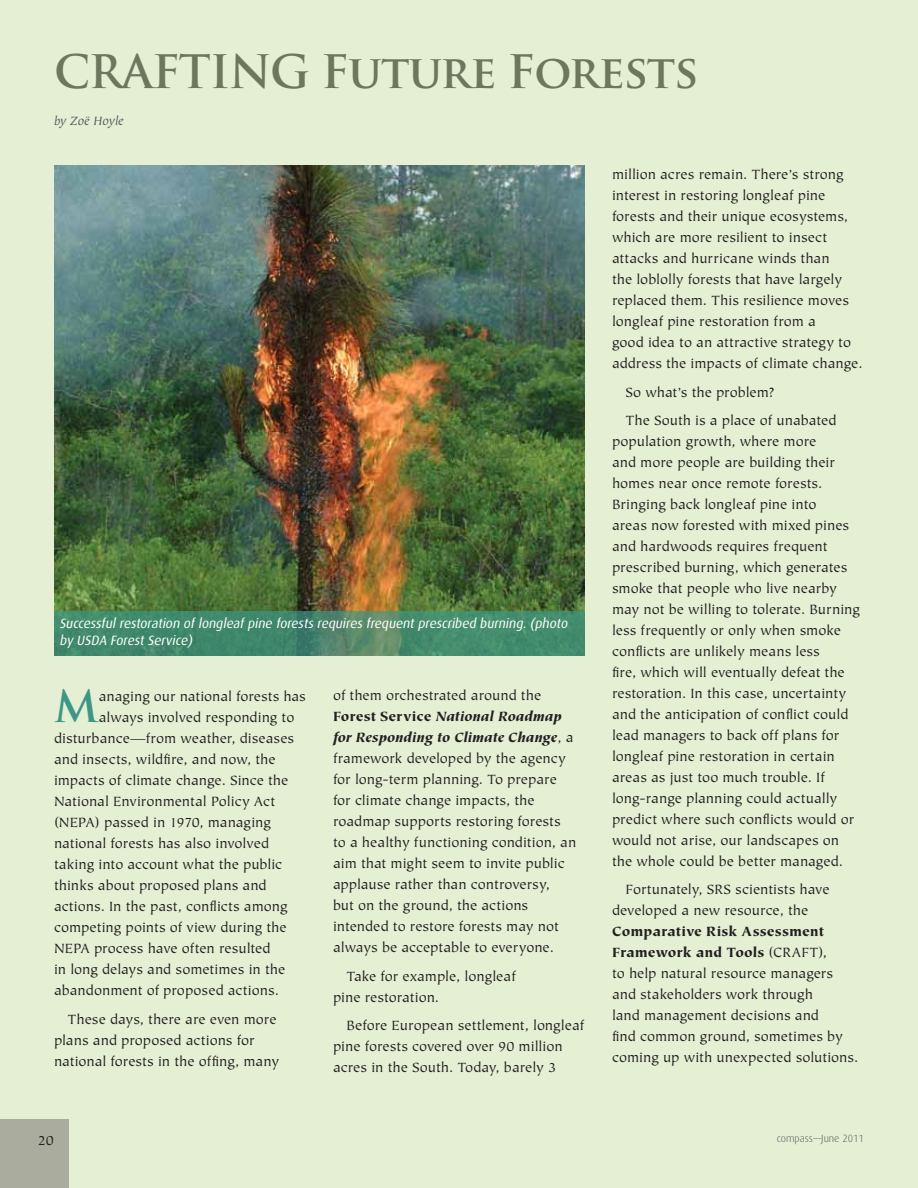
<style>
.page{position:relative;width:918px;height:1188px;background:#e4efd4}
.page>*{position:absolute;margin:0;border:0;box-sizing:border-box;transform-origin:0 0}
.t1{font:700 45px "Trajan Pro";letter-spacing:-.025em;color:#6c775d}
.t2{font:700 42.9px "Trajan Pro";color:#3e9786}
.t3{font:15px/21px "Tiepolo Std";color:#231f20}
.t4{font:italic 13.5px/16.2px "Dax";color:#fff}
.t5{font:italic 13.5px "Tiepolo Std";color:#58595b}
.t6{font:300 10.5px "Dax";color:#58595b}
.s1{font-family:"Times New Roman"}
.s2{font-weight:900}
.s3{font-weight:900;font-style:italic}
</style>
<div class="page">
<div style="left:0;top:1120px;width:68px;height:68px;background:#aaad9d"></div>
<img style="left:55px;top:166px;width:530px;height:490px">
<svg style="left:54px;top:611px;width:530px;height:45px;background:#45896c"></svg>
<p class="t1" style="left:54px;top:43px;width:646px">CRAFTING Future Forests</p>
<p class="t5" style="left:54px;top:114px;width:71px">by Zoë Hoyle</p>
<p class="t4" style="left:59px;top:616px;width:512px">Successful restoration of longleaf pine forests requires frequent prescribed burning. (photo by USDA Forest Service)</p>
<p class="t2" style="left:54px;top:680px;width:46px">M</p>
<p class="t3" style="left:99px;top:687px;width:209px">anaging our national forests has</p>
<p class="t3" style="left:99px;top:708px;width:197px">always involved responding to</p>
<p class="t3" style="left:54px;top:729px;width:242px">disturbance<span class="s1">—</span>from weather, diseases</p>
<p class="t3" style="left:54px;top:750px;width:223px">and insects, wildfire, and now, the</p>
<p class="t3" style="left:54px;top:771px;width:236px">impacts of climate change. Since the</p>
<p class="t3" style="left:54px;top:792px;width:223px">National Environmental Policy Act</p>
<p class="t3" style="left:54px;top:813px;width:219px">(NEPA) passed in 1970, managing</p>
<p class="t3" style="left:54px;top:834px;width:217px">national forests has also involved</p>
<p class="t3" style="left:54px;top:855px;width:230px">taking into account what the public</p>
<p class="t3" style="left:54px;top:876px;width:214px">thinks about proposed plans and</p>
<p class="t3" style="left:54px;top:897px;width:235px">actions. In the past, conflicts among</p>
<p class="t3" style="left:54px;top:918px;width:234px">competing points of view during the</p>
<p class="t3" style="left:54px;top:939px;width:218px">NEPA process have often resulted</p>
<p class="t3" style="left:54px;top:960px;width:233px">in long delays and sometimes in the</p>
<p class="t3" style="left:54px;top:981px;width:226px">abandonment of proposed actions.</p>
<p class="t3" style="left:54px;top:1009px;width:227px;text-indent:14px">These days, there are even more plans and proposed actions for national forests in the offing, many</p>
<p class="t3" style="left:333px;top:686px;width:245px">of them orchestrated around the <span class="s2">Forest Service</span> <span class="s3">National Roadmap for Responding to Climate Change</span>, a framework developed by the agency for long-term planning. To prepare for climate change impacts, the roadmap supports restoring forests to a healthy functioning condition, an aim that might seem to invite public applause rather than controversy,<br>but on the ground, the actions intended to restore forests may not always be acceptable to everyone.</p>
<p class="t3" style="left:333px;top:966px;width:184px;text-indent:14px">Take for example, longleaf pine restoration.</p>
<p class="t3" style="left:333px;top:1015px;width:253px;text-indent:14px">Before European settlement, longleaf pine forests covered over 90 million acres in the South. Today, barely 3</p>
<p class="t3" style="left:612px;top:165px;width:252px">million acres remain. There’s strong interest in restoring longleaf pine forests and their unique ecosystems, which are more resilient to insect attacks and hurricane winds than<br>the loblolly forests that have largely replaced them. This resilience moves longleaf pine restoration from a<br>good idea to an attractive strategy to address the impacts of climate change.</p>
<p class="t3" style="left:626px;top:378px;width:213px;line-height:28.3px">So what’s the problem?<br>The South is a place of unabated</p>
<p class="t3" style="left:612px;top:431px;width:250px">population growth, where more<br>and more people are building their homes near once remote forests.<br>Bringing back longleaf pine into<br>areas now forested with mixed pines and hardwoods requires frequent prescribed burning, which generates smoke that people who live nearby may not be willing to tolerate. Burning less frequently or only when smoke conflicts are unlikely means less<br>fire, which will eventually defeat the restoration. In this case, uncertainty and the anticipation of conflict could lead managers to back off plans for longleaf pine restoration in certain areas as just too much trouble. If long-range planning could actually predict where such conflicts would or would not arise, our landscapes on the whole could be better managed.</p>
<p class="t3" style="left:612px;top:880px;width:248px;text-indent:14px">Fortunately, SRS scientists have developed a new resource, the<br><span class="s2">Comparative Risk Assessment<br>Framework and Tools</span> (CRAFT),<br>to help natural resource managers and stakeholders work through<br>land management decisions and<br>find common ground, sometimes by coming up with unexpected solutions.</p>
<p class="t3" style="left:38px;top:1130px;width:18px">20</p>
<p class="t6" style="left:777px;top:1133px;width:89px">compass—June 2011</p>
</div>
